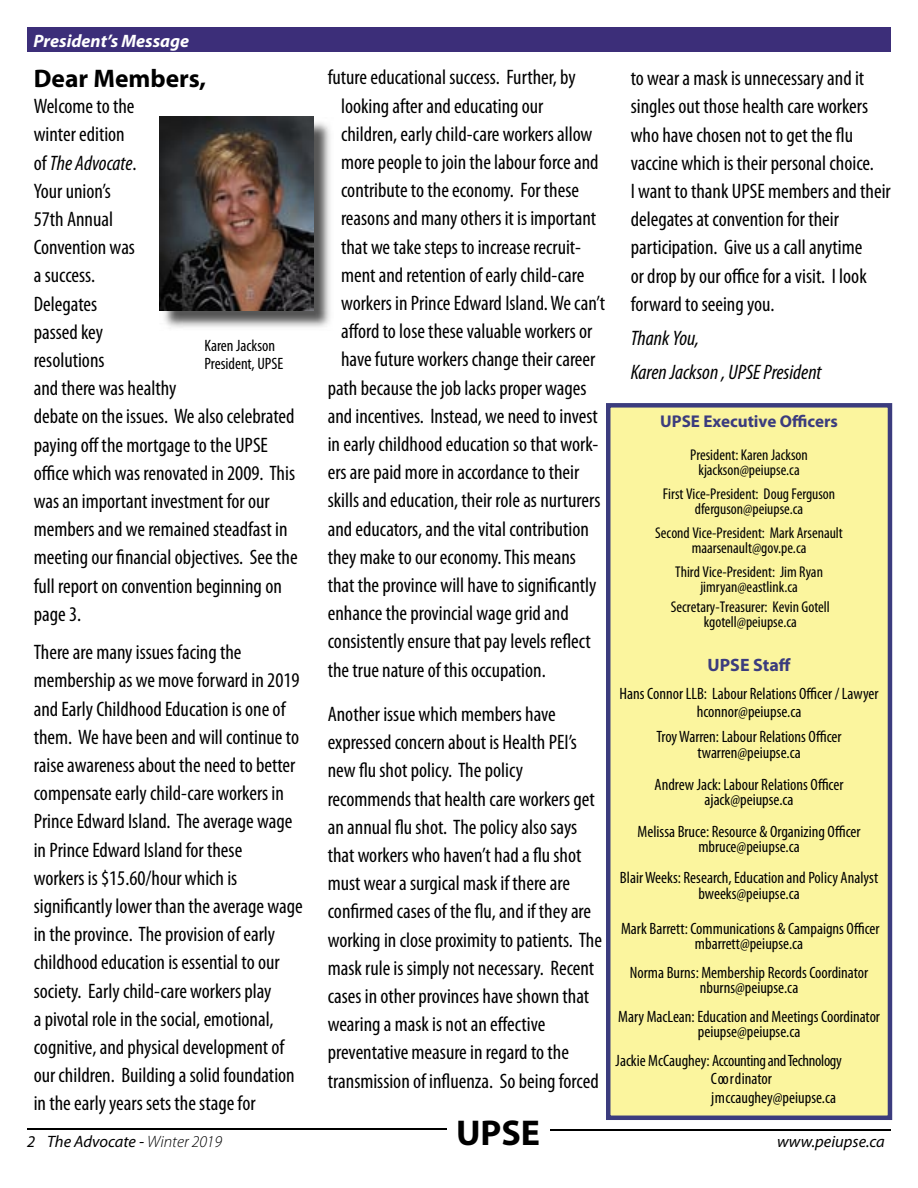
<style>
.page{position:relative;width:918px;height:1188px;background:#fff}
.page>*{position:absolute;margin:0;border:0;box-sizing:border-box;transform-origin:0 0}
.t1{font:700 36px "Myriad Pro";color:#000}
.t2{font:700 25.5px "Myriad";color:#000}
.t3{font:condensed 21px/28.2px "Myriad Pro";color:#000}
.t4{font:italic condensed 21px/34.2px "Myriad Pro";color:#000}
.t5{font:italic 700 18px "Myriad Pro";color:#fff}
.t6{font:700 18px "Myriad Pro";color:#3b3c7e}
.t7{font:700 17.1px "Myriad Pro";color:#3b3c7e}
.t8{font:condensed 16.5px/15.8px "Myriad Pro";color:#000;text-align:center}
.t9{font:italic 16.5px "Myriad Pro";color:#000}
.t10{font:condensed 15.6px/15px "Myriad Pro";color:#000;text-align:center}
.s1{font-style:italic}
.s2{font-weight:300}
</style>
<div class="page">
<hr style="left:27px;top:1129px;width:419px;height:1px;background:#000">
<hr style="left:551px;top:1129px;width:340px;height:1px;background:#000">
<div style="left:27px;top:27px;width:864px;height:25px;background:#3c2e79"></div>
<img style="left:160px;top:122px;width:170px;height:206px">
<img style="left:159px;top:117px;width:155px;height:193px">
<div style="left:606px;top:403px;width:286px;height:717px;background:#fbf59e"></div>
<p class="t5" style="left:34px;top:29px;width:157px">President’s Message</p>
<p class="t2" style="left:34px;top:65px;width:174px">Dear Members,</p>
<p class="t3" style="left:34px;top:92px;width:265px">Welcome to the<br>winter edition<br>of <span class="s1">The Advocate</span>.<br>Your union’s<br>57th Annual<br>Convention was<br>a success.<br>Delegates<br>passed key<br>resolutions<br>and there was healthy<br>debate on the issues. We also celebrated paying off the mortgage to the UPSE office which was renovated in 2009. This was an important investment for our members and we remained steadfast in meeting our financial objectives. See the full report on convention beginning on page 3.</p>
<p class="t3" style="left:34px;top:638px;width:270px">There are many issues facing the membership as we move forward in 2019 and Early Childhood Education is one of them. We have been and will continue to raise awareness about the need to better compensate early child-care workers in Prince Edward Island. The average wage in Prince Edward Island for these<br>workers is $15.60/hour which is significantly lower than the average wage in the province. The provision of early childhood education is essential to our society. Early child-care workers play<br>a pivotal role in the social, emotional, cognitive, and physical development of our children. Building a solid foundation in the early years sets the stage for</p>
<p class="t8" style="left:204px;top:337px;width:81px;line-height:18px;text-align:left">Karen Jackson<br>President, UPSE</p>
<p class="t9" style="left:27px;top:1131px;width:197px">2 The Advocate - <span class="s2">Winter 2019</span></p>
<p class="t3" style="left:328px;top:63px;width:250px">future educational success. Further, by</p>
<p class="t3" style="left:341px;top:91px;width:204px">looking after and educating our</p>
<p class="t3" style="left:341px;top:120px;width:253px">children, early child-care workers allow</p>
<p class="t3" style="left:341px;top:148px;width:259px">more people to join the labour force and</p>
<p class="t3" style="left:341px;top:176px;width:240px">contribute to the economy. For these</p>
<p class="t3" style="left:341px;top:204px;width:257px">reasons and many others it is important</p>
<p class="t3" style="left:341px;top:232px;width:242px">that we take steps to increase recruit-</p>
<p class="t3" style="left:341px;top:261px;width:245px">ment and retention of early child-care</p>
<p class="t3" style="left:341px;top:289px;width:266px">workers in Prince Edward Island. We can’t</p>
<p class="t3" style="left:341px;top:317px;width:253px">afford to lose these valuable workers or</p>
<p class="t3" style="left:341px;top:345px;width:256px">have future workers change their career</p>
<p class="t3" style="left:328px;top:373px;width:260px">path because the job lacks proper wages</p>
<p class="t3" style="left:328px;top:402px;width:272px">and incentives. Instead, we need to invest</p>
<p class="t3" style="left:328px;top:430px;width:272px">in early childhood education so that work-</p>
<p class="t3" style="left:328px;top:458px;width:253px">ers are paid more in accordance to their</p>
<p class="t3" style="left:328px;top:486px;width:274px">skills and education, their role as nurturers</p>
<p class="t3" style="left:328px;top:514px;width:263px">and educators, and the vital contribution</p>
<p class="t3" style="left:328px;top:543px;width:250px">they make to our economy. This means</p>
<p class="t3" style="left:328px;top:571px;width:270px">that the province will have to significantly</p>
<p class="t3" style="left:328px;top:599px;width:242px">enhance the provincial wage grid and</p>
<p class="t3" style="left:328px;top:627px;width:265px">consistently ensure that pay levels reflect</p>
<p class="t3" style="left:328px;top:655px;width:220px">the true nature of this occupation.</p>
<p class="t3" style="left:328px;top:700px;width:276px">Another issue which members have expressed concern about is Health PEI’s new flu shot policy. The policy recommends that health care workers get an annual flu shot. The policy also says that workers who haven’t had a flu shot must wear a surgical mask if there are confirmed cases of the flu, and if they are working in close proximity to patients. The mask rule is simply not necessary. Recent cases in other provinces have shown that wearing a mask is not an effective preventative measure in regard to the transmission of influenza. So being forced</p>
<h1 class="t1" style="left:456px;top:1109px;width:86px">UPSE</h1>
<p class="t3" style="left:631px;top:64px;width:262px">to wear a mask is unnecessary and it singles out those health care workers who have chosen not to get the flu vaccine which is their personal choice.<br>I want to thank UPSE members and their delegates at convention for their participation. Give us a call anytime<br>or drop by our office for a visit. I look forward to seeing you.</p>
<p class="t4" style="left:631px;top:321px;width:192px">ThankYou,<br>Karen Jackson , UPSE President</p>
<p class="t7" style="left:660px;top:411px;width:179px">UPSE Executive Officers</p>
<p class="t10" style="left:690px;top:447px;width:119px">President: Karen Jackson kjackson@peiupse.ca</p>
<p class="t10" style="left:663px;top:486px;width:174px">First Vice-President: Doug Ferguson dferguson@peiupse.ca</p>
<p class="t10" style="left:655px;top:525px;width:189px">Second Vice-President: Mark Arsenault maarsenault@gov.pe.ca</p>
<p class="t10" style="left:675px;top:564px;width:149px">Third Vice-President: Jim Ryan jimryan@eastlink.ca</p>
<p class="t10" style="left:671px;top:599px;width:161px">Secretary-Treasurer: Kevin Gotell kgotell@peiupse.ca</p>
<p class="t6" style="left:708px;top:653px;width:85px">UPSE Staff</p>
<p class="t8" style="left:620px;top:684px;width:260px;line-height:18.8px">Hans Connor LLB: Labour Relations Officer / Lawyer hconnor@peiupse.ca</p>
<p class="t8" style="left:657px;top:729px;width:187px">Troy Warren: Labour Relations Officer twarren@peiupse.ca</p>
<p class="t8" style="left:655px;top:776px;width:190px">Andrew Jack: Labour Relations Officer ajack@peiupse.ca</p>
<p class="t8" style="left:638px;top:823px;width:225px">Melissa Bruce: Resource &amp; Organizing Officer mbruce@peiupse.ca</p>
<p class="t8" style="left:620px;top:870px;width:260px">Blair Weeks: Research, Education and Policy Analyst bweeks@peiupse.ca</p>
<p class="t8" style="left:621px;top:920px;width:260px">Mark Barrett: Communications &amp; Campaigns Officer mbarrett@peiupse.ca</p>
<p class="t8" style="left:630px;top:964px;width:240px">Norma Burns: Membership Records Coordinator nburns@peiupse.ca</p>
<p class="t8" style="left:618px;top:1008px;width:263px">Mary MacLean: Education and Meetings Coordinator peiupse@peiupse.ca</p>
<p class="t8" style="left:711px;top:1050px;width:133px;line-height:18.9px;text-align:left;text-indent:-95px">Jackie McCaughey: Accounting and Technology<br>Coordinator jmccaughey@peiupse.ca</p>
<p class="t9" style="left:777px;top:1131px;width:109px">www.peiupse.ca</p>
</div>
